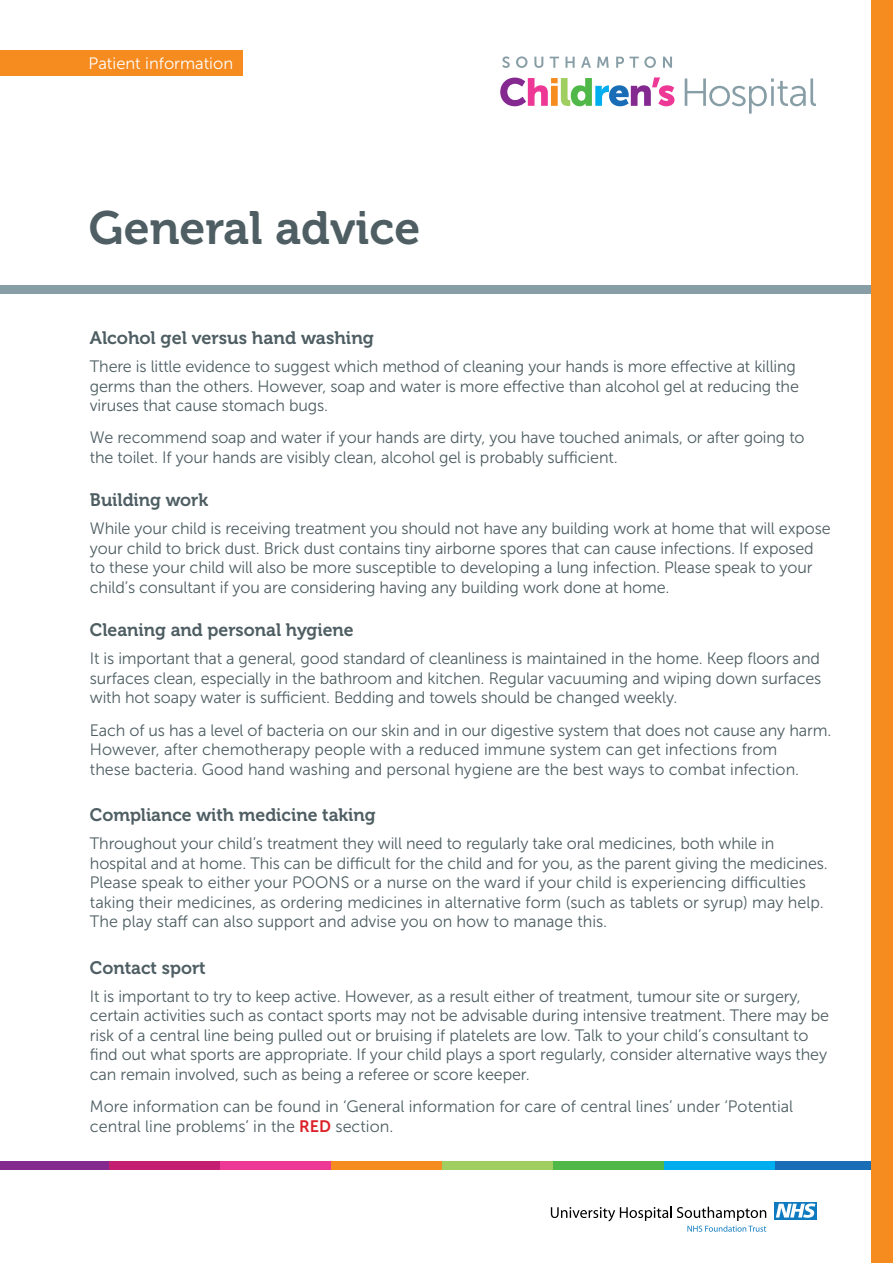
<style>
.page{position:relative;width:893px;height:1263px;background:#fff}
.page>*{position:absolute;margin:0;border:0;box-sizing:border-box;transform-origin:0 0}
.t1{font:46.5px "Museo 700";color:#4e5e63}
.t2{font:18px "Museo 700";color:#4e5e63}
.t3{font:16.5px/19.5px "Museo Sans 300";letter-spacing:-.01em;color:#4e5e63}
.t4{font:16.5px "Museo Sans 300";color:#fff}
.s1{font-family:"Museo Sans 700";color:#da2128}
</style>
<div class="page">
<div style="left:0;top:285px;width:893px;height:8px;background:#889ea6"></div>
<div style="left:0;top:50px;width:243px;height:26px;background:#f68b1f"></div>
<div style="left:774px;top:1161px;width:119px;height:9px;background:#196cb6"></div>
<div style="left:663px;top:1161px;width:112px;height:9px;background:#00aeef"></div>
<div style="left:552px;top:1161px;width:112px;height:9px;background:#50b848"></div>
<div style="left:441px;top:1161px;width:112px;height:9px;background:#a1ce60"></div>
<div style="left:330px;top:1161px;width:112px;height:9px;background:#f68b1f"></div>
<div style="left:219px;top:1161px;width:112px;height:9px;background:#ed3995"></div>
<div style="left:108px;top:1161px;width:112px;height:9px;background:#c31e71"></div>
<div style="left:0;top:1161px;width:109px;height:9px;background:#832990"></div>
<div style="left:872px;top:0;width:21px;height:1263px;background:#f68b1f"></div>
<svg style="left:500px;top:77px;width:174px;height:29px"></svg>
<svg style="left:685px;top:78px;width:131px;height:36px"></svg>
<svg style="left:502px;top:56px;width:8px;height:12px"></svg>
<svg style="left:516px;top:56px;width:11px;height:12px"></svg>
<svg style="left:534px;top:57px;width:9px;height:11px"></svg>
<svg style="left:550px;top:57px;width:9px;height:11px"></svg>
<svg style="left:565px;top:57px;width:10px;height:11px"></svg>
<svg style="left:581px;top:57px;width:10px;height:11px"></svg>
<svg style="left:597px;top:57px;width:12px;height:11px"></svg>
<svg style="left:616px;top:56px;width:40px;height:12px"></svg>
<svg style="left:663px;top:57px;width:9px;height:11px"></svg>
<div style="left:775px;top:1202px;width:42px;height:17px;background:#0e7ac0"></div>
<svg style="left:776px;top:1203px;width:39px;height:15px"></svg>
<svg style="left:551px;top:1207px;width:215px;height:25px"></svg>
<p class="t4" style="left:89px;top:54px;width:146px">Patient information</p>
<h1 class="t1" style="left:89px;top:203px;width:333px">General advice</h1>
<p class="t2" style="left:90px;top:328px;width:286px">Alcohol gel versus hand washing</p>
<p class="t3" style="left:90px;top:357px;width:710px">There is little evidence to suggest which method of cleaning your hands is more effective at killing germs than the others. However, soap and water is more effective than alcohol gel at reducing the viruses that cause stomach bugs.</p>
<p class="t3" style="left:90px;top:428px;width:716px">We recommend soap and water if your hands are dirty, you have touched animals, or after going to the toilet. If your hands are visibly clean, alcohol gel is probably sufficient.</p>
<p class="t2" style="left:90px;top:490px;width:120px">Building work</p>
<p class="t3" style="left:90px;top:519px;width:742px">While your child is receiving treatment you should not have any building work at home that will expose your child to brick dust. Brick dust contains tiny airborne spores that can cause infections. If exposed to these your child will also be more susceptible to developing a lung infection. Please speak to your child’s consultant if you are considering having any building work done at home.</p>
<p class="t2" style="left:90px;top:620px;width:265px">Cleaning and personal hygiene</p>
<p class="t3" style="left:90px;top:649px;width:733px;text-align:justify">It is important that a general, good standard of cleanliness is maintained in the home. Keep floors and surfaces clean, especially in the bathroom and kitchen. Regular vacuuming and wiping down surfaces with hot soapy water is sufficient. Bedding and towels should be changed weekly.</p>
<p class="t3" style="left:90px;top:720px;width:743px">Each of us has a level of bacteria on our skin and in our digestive system that does not cause any harm.<br>However, after chemotherapy people with a reduced immune system can get infections from<br>these bacteria. Good hand washing and personal hygiene are the best ways to combat infection.</p>
<p class="t2" style="left:90px;top:805px;width:287px">Compliance with medicine taking</p>
<p class="t3" style="left:90px;top:834px;width:739px">Throughout your child’s treatment they will need to regularly take oral medicines, both while in hospital and at home. This can be difficult for the child and for you, as the parent giving the medicines.<br>Please speak to either your POONS or a nurse on the ward if your child is experiencing difficulties taking their medicines, as ordering medicines in alternative form (such as tablets or syrup) may help.<br>The play staff can also support and advise you on how to manage this.</p>
<p class="t2" style="left:90px;top:957px;width:117px">Contact sport</p>
<p class="t3" style="left:90px;top:986px;width:741px">It is important to try to keep active. However, as a result either of treatment, tumour site or surgery, certain activities such as contact sports may not be advisable during intensive treatment. There may be risk of a central line being pulled out or bruising if platelets are low. Talk to your child’s consultant to find out what sports are appropriate. If your child plays a sport regularly, consider alternative ways they can remain involved, such as being a referee or score keeper.</p>
<p class="t3" style="left:90px;top:1097px;width:705px">More information can be found in ‘General information for care of central lines’ under ‘Potential central line problems’ in the <span class="s1">RED</span> section.</p>
</div>
